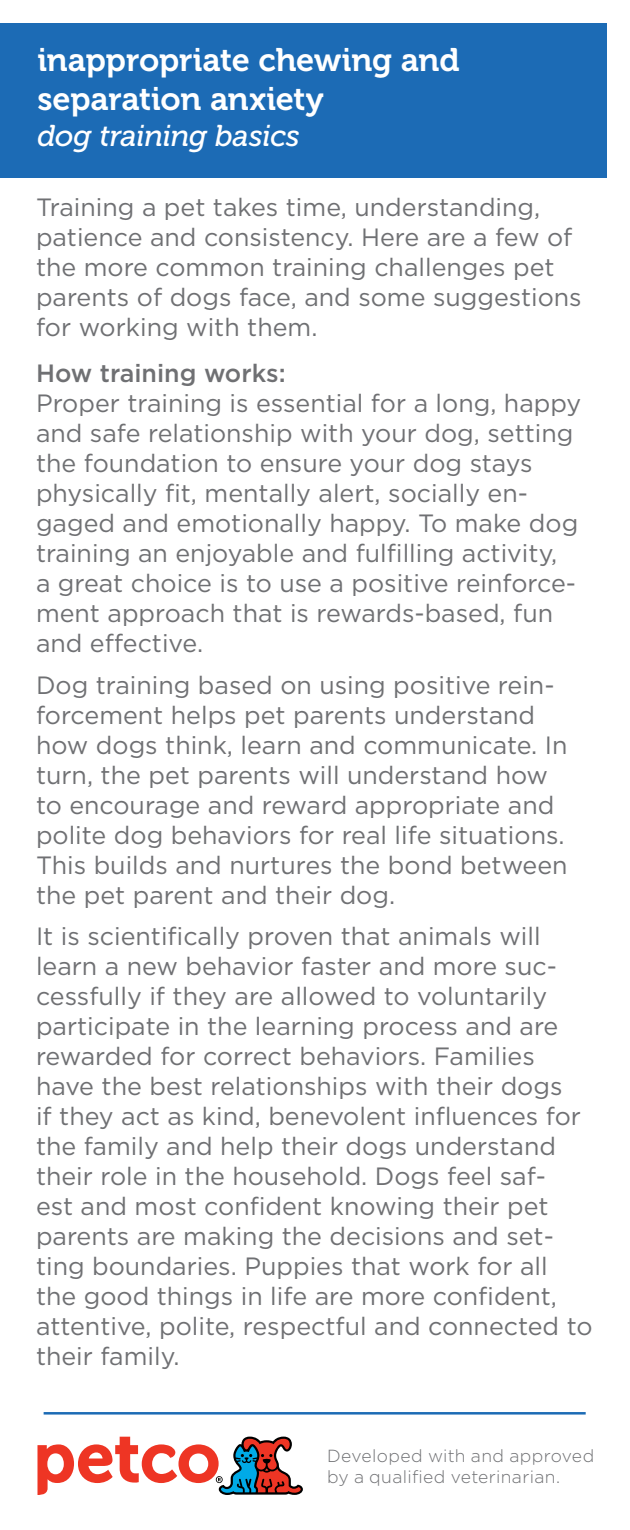
<style>
.page{position:relative;width:630px;height:1530px;background:#fff}
.page>*{position:absolute;margin:0;border:0;box-sizing:border-box;transform-origin:0 0}
.t1{font:32.5px/39px "Museo 700";letter-spacing:-.005em;color:#fff}
.t2{font:italic 30px "Museo 500";letter-spacing:-.01em;color:#fff}
.t3{font:25px/30px "Gotham";color:#6f7073}
.t4{font:500 25px "Gotham";color:#6f7073}
.t5{font:300 17.5px/21px "Gotham";letter-spacing:.02em;color:#6f7073}
</style>
<div class="page">
<svg style="left:38px;top:1437px;width:265px;height:58px"></svg>
<hr style="left:44px;top:1412px;width:542px;height:3px;background:#1c6bb5">
<div style="left:0;top:24px;width:606px;height:154px;background:#1c6bb5"></div>
<h1 class="t1" style="left:37px;top:41px;width:424px">inappropriate chewing and separation anxiety</h1>
<p class="t2" style="left:37px;top:119px;width:264px">dog training basics</p>
<p class="t3" style="left:36px;top:192px;width:547px">Training a pet takes time, understanding, patience and consistency. Here are a few of the more common training challenges pet parents of dogs face, and some suggestions for working with them.</p>
<p class="t4" style="left:36px;top:357px;width:251px">How training works:</p>
<p class="t3" style="left:36px;top:388px;width:547px">Proper training is essential for a long, happy and safe relationship with your dog, setting the foundation to ensure your dog stays physically fit, mentally alert, socially en&shy;gaged and emotionally happy. To make dog training an enjoyable and fulfilling activity,<br>a great choice is to use a positive reinforce&shy;ment approach that is rewards-based, fun and effective.</p>
<p class="t3" style="left:36px;top:669px;width:533px">Dog training based on using positive rein&shy;forcement helps pet parents understand how dogs think, learn and communicate. In turn, the pet parents will understand how to encourage and reward appropriate and polite dog behaviors for real life situations.<br>This builds and nurtures the bond between the pet parent and their dog.</p>
<p class="t3" style="left:36px;top:921px;width:558px">It is scientifically proven that animals will learn a new behavior faster and more suc&shy;cessfully if they are allowed to voluntarily participate in the learning process and are rewarded for correct behaviors. Families have the best relationships with their dogs<br>if they act as kind, benevolent influences for the family and help their dogs understand their role in the household. Dogs feel saf-<br>est and most confident knowing their pet parents are making the decisions and set&shy;ting boundaries. Puppies that work for all the good things in life are more confident, attentive, polite, respectful and connected to their family.</p>
<p class="t5" style="left:327px;top:1445px;width:269px">Developed with and approved by a qualified veterinarian.</p>
</div>
